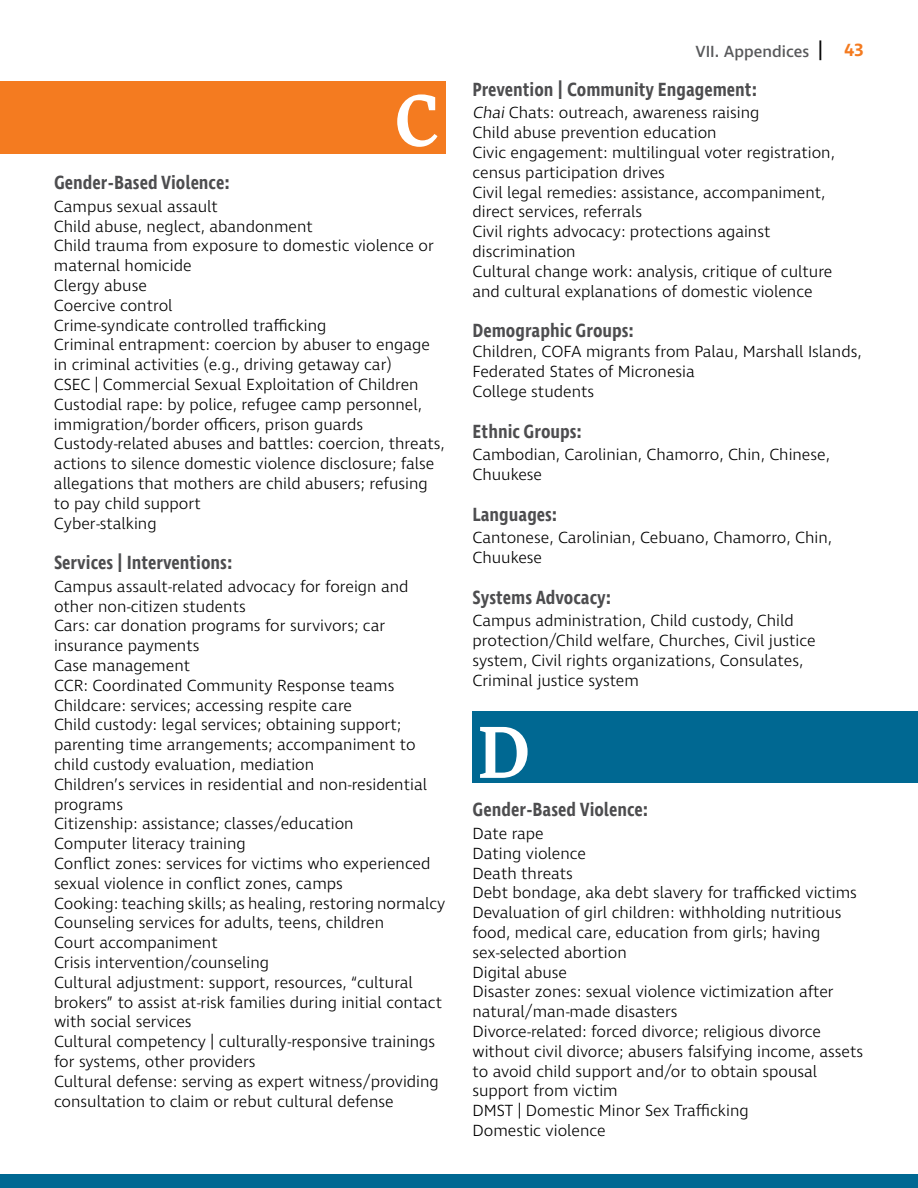
<style>
.page{position:relative;width:918px;height:1188px;background:#fff}
.page>*{position:absolute;margin:0;border:0;box-sizing:border-box;transform-origin:0 0}
.t1{font:500 69.3px "More Pro";color:#fff}
.t2{font:600 19.5px "Ingra Cd";color:#4d4d4f}
.t3{font:300 16.5px/19.8px "Ingra";color:#000}
.t4{font:500 16.5px "Ingra";color:#58595b}
.s1{font-size:20.7px;color:#000}
.s2{font-weight:600;font-size:18px;color:#f47b20}
</style>
<div class="page">
<div style="left:0;top:1174px;width:918px;height:14px;background:#006892"></div>
<div style="left:0;top:81px;width:446px;height:72px;background:#f47b20"></div>
<div style="left:472px;top:712px;width:446px;height:71px;background:#006892"></div>
<h1 class="t1" style="left:395px;top:71px;width:45px">C</h1>
<p class="t2" style="left:54px;top:171px;width:177px">Gender-Based Violence:</p>
<p class="t3" style="left:54px;top:197px;width:392px">Campus sexual assault<br>Child abuse, neglect, abandonment<br>Child trauma from exposure to domestic violence or maternal homicide<br>Clergy abuse<br>Coercive control<br>Crime-syndicate controlled trafficking<br>Criminal entrapment: coercion by abuser to engage in criminal activities (e.g., driving getaway car)<br>CSEC | Commercial Sexual Exploitation of Children Custodial rape: by police, refugee camp personnel, immigration/border officers, prison guards Custody-related abuses and battles: coercion, threats, actions to silence domestic violence disclosure; false allegations that mothers are child abusers; refusing to pay child support<br>Cyber-stalking</p>
<p class="t2" style="left:54px;top:551px;width:180px">Services | Interventions:</p>
<p class="t3" style="left:54px;top:577px;width:393px">Campus assault-related advocacy for foreign and other non-citizen students<br>Cars: car donation programs for survivors; car insurance payments<br>Case management<br>CCR: Coordinated Community Response teams Childcare: services; accessing respite care<br>Child custody: legal services; obtaining support; parenting time arrangements; accompaniment to child custody evaluation, mediation<br>Children’s services in residential and non-residential programs<br>Citizenship: assistance; classes/education<br>Computer literacy training<br>Conflict zones: services for victims who experienced sexual violence in conflict zones, camps<br>Cooking: teaching skills; as healing, restoring normalcy Counseling services for adults, teens, children<br>Court accompaniment<br>Crisis intervention/counseling<br>Cultural adjustment: support, resources, “cultural brokers” to assist at-risk families during initial contact with social services<br>Cultural competency | culturally-responsive trainings for systems, other providers<br>Cultural defense: serving as expert witness/providing consultation to claim or rebut cultural defense</p>
<p class="t4" style="left:695px;top:41px;width:170px">VII. Appendices <span class="s1">|</span> <span class="s2">43</span></p>
<p class="t2" style="left:472px;top:77px;width:286px">Prevention | Community Engagement:</p>
<p class="t3" style="left:472px;top:104px;width:364px">Chai Chats: outreach, awareness raising<br>Child abuse prevention education<br>Civic engagement: multilingual voter registration, census participation drives<br>Civil legal remedies: assistance, accompaniment, direct services, referrals<br>Civil rights advocacy: protections against discrimination<br>Cultural change work: analysis, critique of culture and cultural explanations of domestic violence</p>
<p class="t2" style="left:472px;top:319px;width:163px">Demographic Groups:</p>
<p class="t3" style="left:472px;top:343px;width:391px">Children, COFA migrants from Palau, Marshall Islands,<br>Federated States of Micronesia<br>College students</p>
<p class="t2" style="left:472px;top:419px;width:111px">Ethnic Groups:</p>
<p class="t3" style="left:472px;top:445px;width:359px">Cambodian, Carolinian, Chamorro, Chin, Chinese,<br>Chuukese</p>
<p class="t2" style="left:472px;top:502px;width:87px">Languages:</p>
<p class="t3" style="left:472px;top:529px;width:361px">Cantonese, Carolinian, Cebuano, Chamorro, Chin,<br>Chuukese</p>
<p class="t2" style="left:472px;top:585px;width:140px">Systems Advocacy:</p>
<p class="t3" style="left:472px;top:612px;width:345px">Campus administration, Child custody, Child protection/Child welfare, Churches, Civil justice system, Civil rights organizations, Consulates, Criminal justice system</p>
<h1 class="t1" style="left:478px;top:703px;width:53px">D</h1>
<p class="t2" style="left:472px;top:798px;width:177px">Gender-Based Violence:</p>
<p class="t3" style="left:472px;top:824px;width:392px">Date rape<br>Dating violence<br>Death threats<br>Debt bondage, aka debt slavery for trafficked victims Devaluation of girl children: withholding nutritious food, medical care, education from girls; having sex-selected abortion<br>Digital abuse<br>Disaster zones: sexual violence victimization after natural/man-made disasters<br>Divorce-related: forced divorce; religious divorce without civil divorce; abusers falsifying income, assets to avoid child support and/or to obtain spousal support from victim<br>DMST | Domestic Minor Sex Trafficking<br>Domestic violence</p>
</div>
